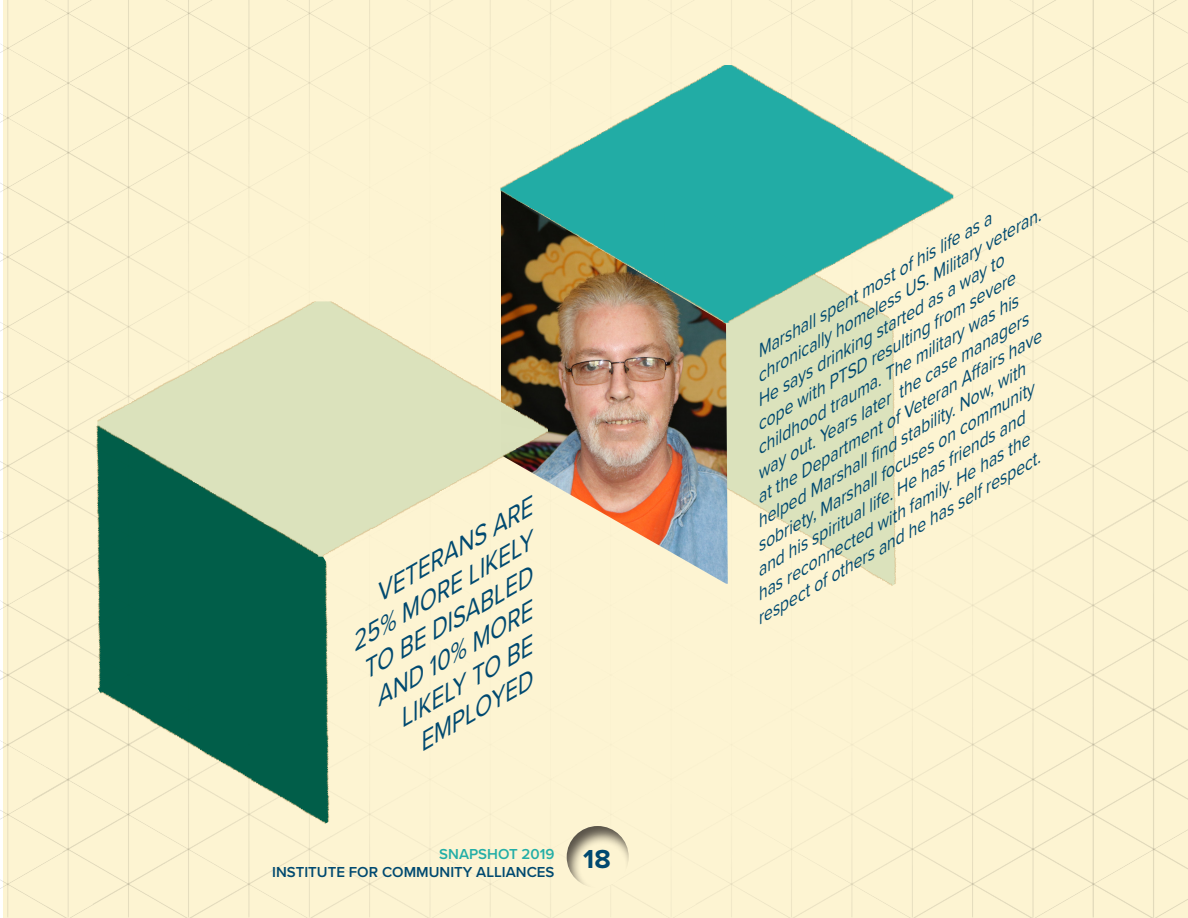
<style>
.page{position:relative;width:1188px;height:918px;background:#fdf4d2}
.page>*{position:absolute;margin:0;border:0;box-sizing:border-box;transform-origin:0 0}
.t1{font:700 27px "Proxima Nova";color:#004970}
.t2{font:italic 25.5px "Proxima Nova";color:#004970}
.t3{font:italic 18px "Proxima Nova";color:#004970}
.t4{font:600 15px "Proxima Nova";color:#004970}
.t5{font:600 15px "Proxima Nova";color:#23aea7}
</style>
<div class="page">
<div style="left:556px;top:823px;width:76px;height:66px;background:#231f20;opacity:.75"></div>
<img style="left:648px;top:327px;width:259px;height:266px">
<img style="left:501px;top:327px;width:227px;height:257px">
<img style="left:498px;top:61px;width:458px;height:266px">
<img style="left:81px;top:417px;width:259px;height:414px">
<img style="left:97px;top:301px;width:453px;height:258px">
<p class="t2" style="left:365px;top:579px;width:180px;rotate:-30deg">VETERANS ARE</p>
<p class="t2" style="left:341px;top:628px;width:208px;rotate:-30deg">25% MORE LIKELY</p>
<p class="t2" style="left:352px;top:656px;width:195px;rotate:-30deg">TO BE DISABLED</p>
<p class="t2" style="left:365px;top:683px;width:180px;rotate:-30deg">AND 10% MORE</p>
<p class="t2" style="left:388px;top:704px;width:153px;rotate:-30deg">LIKELY TO BE</p>
<p class="t2" style="left:408px;top:728px;width:131px;rotate:-30deg">EMPLOYED</p>
<p class="t5" style="left:439px;top:843px;width:117px">SNAPSHOT 2019</p>
<p class="t4" style="left:272px;top:861px;width:284px">INSTITUTE FOR COMMUNITY ALLIANCES</p>
<p class="t1" style="left:583px;top:839px;width:29px">18</p>
<p class="t3" style="left:749px;top:366px;width:328px;rotate:-30deg">chronically homeless US. Military veteran.</p>
<p class="t3" style="left:749px;top:342px;width:271px;rotate:-30deg">Marshall spent most of his life as a</p>
<p class="t3" style="left:749px;top:390px;width:285px;rotate:-30deg">He says drinking started as a way to</p>
<p class="t3" style="left:749px;top:414px;width:298px;rotate:-30deg">cope with PTSD resulting from severe</p>
<p class="t3" style="left:749px;top:439px;width:302px;rotate:-30deg">childhood trauma. The military was his</p>
<p class="t3" style="left:749px;top:463px;width:313px;rotate:-30deg">way out. Years later the case managers</p>
<p class="t3" style="left:749px;top:487px;width:328px;rotate:-30deg">at the Department of Veteran Aff airs have</p>
<p class="t3" style="left:749px;top:511px;width:310px;rotate:-30deg">helped Marshall fi nd stability. Now, with</p>
<p class="t3" style="left:749px;top:536px;width:320px;rotate:-30deg">sobriety, Marshall focuses on community</p>
<p class="t3" style="left:749px;top:560px;width:309px;rotate:-30deg">and his spiritual life. He has friends and</p>
<p class="t3" style="left:749px;top:584px;width:315px;rotate:-30deg">has reconnected with family. He has the</p>
<p class="t3" style="left:749px;top:608px;width:327px;rotate:-30deg">respect of others and he has self respect.</p>
</div>
